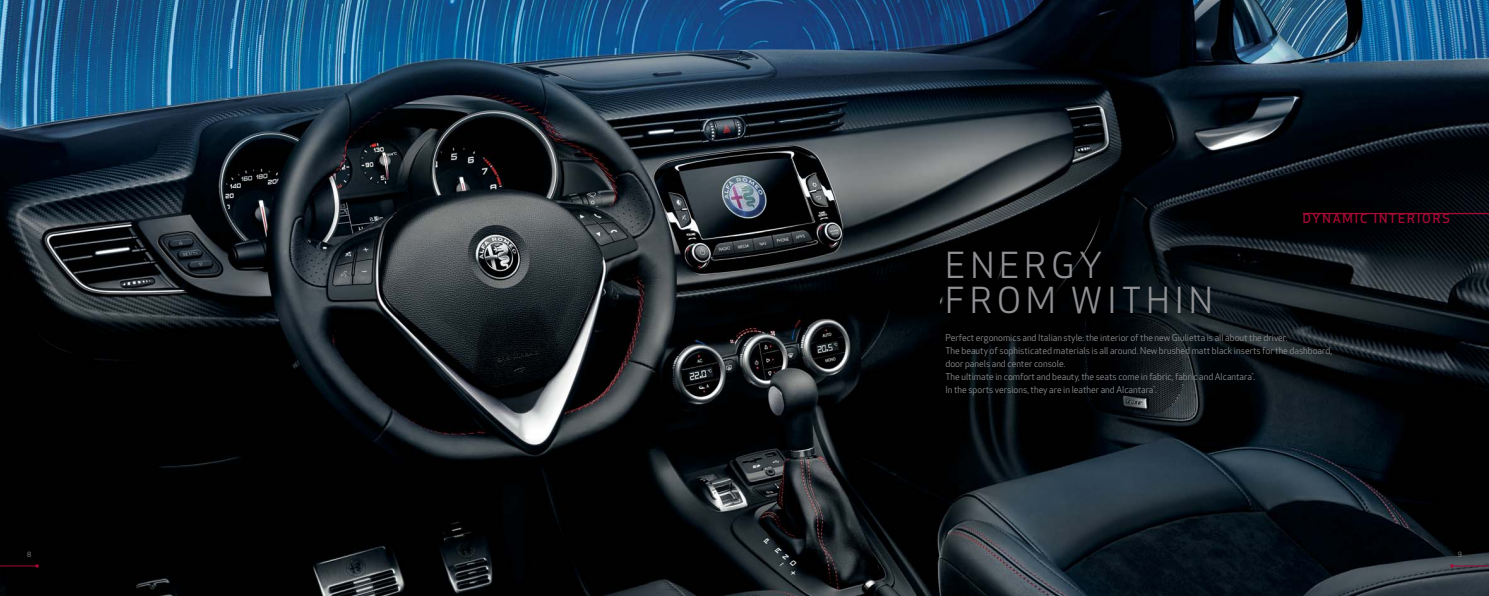
<style>
.page{position:relative;width:1489px;height:596px;background:#fff}
.page>*{position:absolute;margin:0;border:0;box-sizing:border-box;transform-origin:0 0}
.t1{font:35px/35px "Apex New";letter-spacing:.15em;color:#909194}
.t2{font:500 12.6px "Apex New";letter-spacing:.15em;color:#a20b33}
.t3{font:9.19px/13.1px "Apex New";color:#909194}
.t4{font:7px "Apex New";color:#909194}
</style>
<div class="page">
<img style="left:0;top:0;width:1488px;height:595px">
<hr style="left:0;top:565px;width:37px;height:1px;background:#a20b33">
<hr style="left:1451px;top:565px;width:37px;height:1px;background:#a20b33">
<hr style="left:1302px;top:213px;width:186px;height:1px;background:#a20b33">
<h2 class="t2" style="left:1302px;top:213px;width:149px">DYNAMIC INTERIORS</h2>
<h1 class="t1" style="left:945px;top:252px;width:269px">ENERGY<br>FROM WITHIN</h1>
<p class="t3" style="left:945px;top:332px;width:388px">Perfect ergonomics and Italian style: the interior of the new Giulietta is all about the driver.<br>The beauty of sophisticated materials is all around. New brushed matt black inserts for the dashboard, door panels and center console.<br>The ultimate in comfort and beauty, the seats come in fabric, fabric and Alcantara<sup>®</sup>.<br>In the sports versions, they are in leather and Alcantara<sup>®</sup>.</p>
<p class="t4" style="left:27px;top:551px;width:6px">8</p>
<p class="t4" style="left:1457px;top:551px;width:6px">9</p>
</div>
